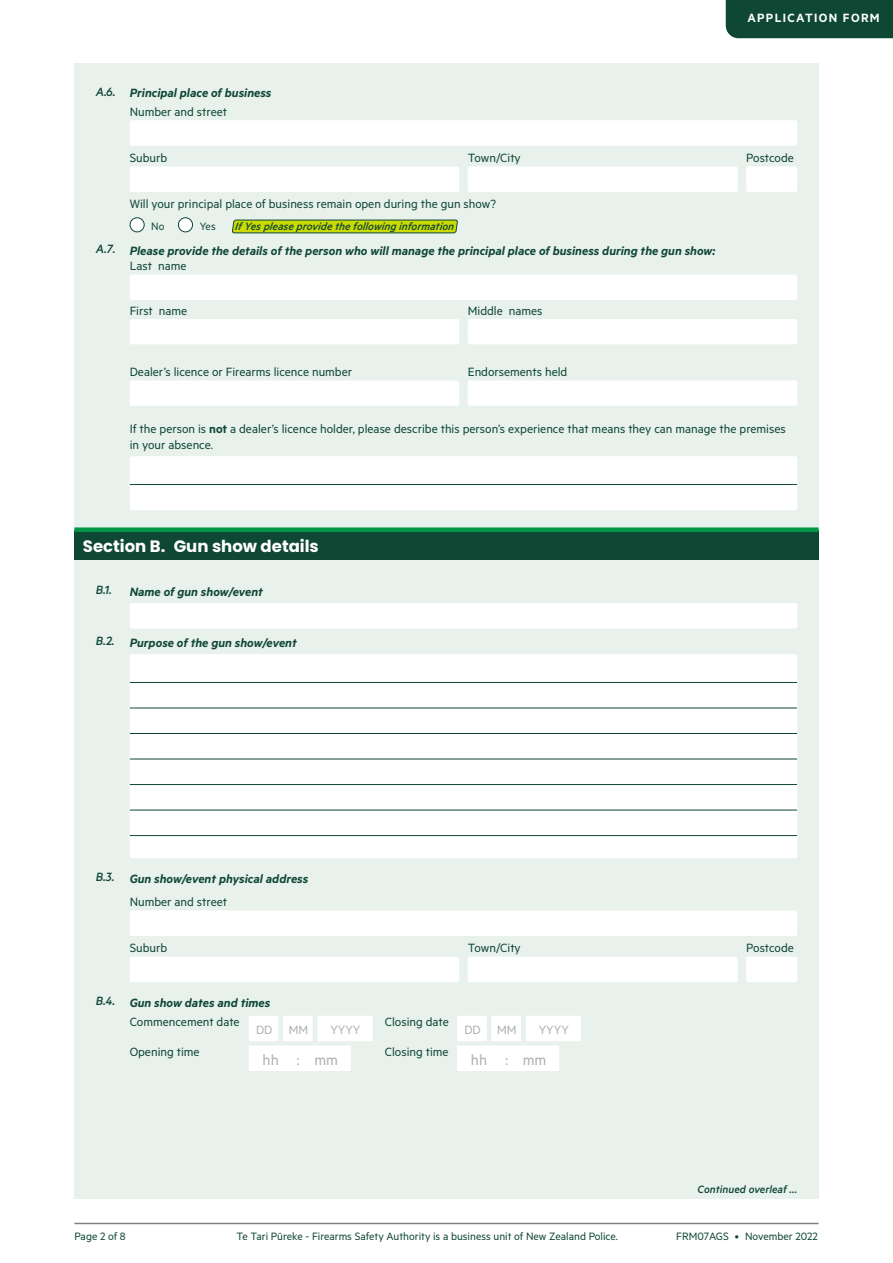
<style>
.page{position:relative;width:893px;height:1263px;background:#fff}
.page>*{position:absolute;margin:0;border:0;box-sizing:border-box;transform-origin:0 0}
.t1{font:700 16.5px "Poppins";color:#fff}
.t2{font:16.5px "Metric";color:#aeafb2}
.t3{font:13.5px/16.2px "Metric";color:#0f4735}
.t4{font:italic 600 13.5px/18.9px "Metric";color:#0f4735}
.t5{font:13.5px "Metric";color:#aeafb2}
.t6{font:600 13.5px "Metric";letter-spacing:.1em;color:#fff}
.t7{font:italic 500 13.5px "Metric";color:#0f4735}
.t8{font:12px "Metric";color:#0f4735}
.t9{font:italic 500 12px "Metric";color:#0f4735}
.s1{font-weight:500}
.s2{font-weight:400;font-style:normal}
.s3{font-weight:600}
</style>
<div class="page">
<div style="left:726px;top:0;width:167px;height:38px;background:#0f4735"></div>
<div style="left:74px;top:64px;width:745px;height:1135px;background:#e8f1ec"></div>
<div style="left:130px;top:120px;width:667px;height:26px;background:#fff;border-radius:2px"></div>
<div style="left:130px;top:166px;width:329px;height:26px;background:#fff;border-radius:2px"></div>
<div style="left:468px;top:166px;width:270px;height:26px;background:#fff;border-radius:2px"></div>
<div style="left:746px;top:166px;width:51px;height:26px;background:#fff;border-radius:2px"></div>
<div style="left:130px;top:218px;width:14px;height:14px;background:#fff;border-radius:50%"></div>
<div style="left:130px;top:217px;width:15px;height:15px;border:1px solid #0f4735;border-radius:50%"></div>
<div style="left:178px;top:218px;width:15px;height:14px;background:#fff;border-radius:50%"></div>
<div style="left:178px;top:217px;width:15px;height:15px;border:1px solid #0f4735;border-radius:50%"></div>
<div style="left:130px;top:274px;width:667px;height:26px;background:#fff;border-radius:2px"></div>
<div style="left:130px;top:319px;width:329px;height:25px;background:#fff;border-radius:2px"></div>
<div style="left:468px;top:319px;width:329px;height:25px;background:#fff;border-radius:2px"></div>
<div style="left:130px;top:380px;width:329px;height:26px;background:#fff;border-radius:2px"></div>
<div style="left:468px;top:380px;width:329px;height:26px;background:#fff;border-radius:2px"></div>
<div style="left:130px;top:456px;width:667px;height:54px;background:#fff;border-radius:2px"></div>
<hr style="left:130px;top:484px;width:667px;height:1px;background:#0f4735">
<div style="left:74px;top:530px;width:745px;height:29px;background:#0f4735"></div>
<div style="left:74px;top:527px;width:745px;height:5px;background:#009846"></div>
<div style="left:130px;top:603px;width:667px;height:25px;background:#fff;border-radius:2px"></div>
<div style="left:130px;top:654px;width:667px;height:204px;background:#fff;border-radius:2px"></div>
<hr style="left:130px;top:682px;width:667px;height:1px;background:#0f4735">
<hr style="left:130px;top:708px;width:667px;height:1px;background:#0f4735">
<hr style="left:130px;top:733px;width:667px;height:1px;background:#0f4735">
<hr style="left:130px;top:759px;width:667px;height:1px;background:#0f4735">
<hr style="left:130px;top:784px;width:667px;height:1px;background:#0f4735">
<hr style="left:130px;top:810px;width:667px;height:1px;background:#0f4735">
<hr style="left:130px;top:835px;width:667px;height:1px;background:#0f4735">
<div style="left:130px;top:910px;width:667px;height:26px;background:#fff;border-radius:2px"></div>
<div style="left:130px;top:957px;width:329px;height:25px;background:#fff;border-radius:2px"></div>
<div style="left:468px;top:957px;width:270px;height:25px;background:#fff;border-radius:2px"></div>
<div style="left:746px;top:957px;width:51px;height:25px;background:#fff;border-radius:2px"></div>
<svg style="left:249px;top:1016px;width:332px;height:55px"></svg>
<svg style="left:232px;top:220px;width:226px;height:13px;background:#b8cb07"></svg>
<hr style="left:74px;top:1223px;width:745px;height:1px;background:#818084">
<p class="t6" style="left:747px;top:10px;width:134px">APPLICATION FORM</p>
<p class="t4" style="left:130px;top:83px;width:143px;text-indent:-34px"><span class="s1">A.6.</span> Principal place of business<br><span class="s2">Number and street</span></p>
<p class="t3" style="left:130px;top:149px;width:39px">Suburb</p>
<p class="t3" style="left:468px;top:149px;width:55px">Town/City</p>
<p class="t3" style="left:746px;top:149px;width:49px">Postcode</p>
<p class="t3" style="left:130px;top:195px;width:368px">Will your principal place of business remain open during the gun show?</p>
<p class="t8" style="left:151px;top:219px;width:15px">No</p>
<p class="t8" style="left:200px;top:219px;width:18px">Yes</p>
<p class="t4" style="left:130px;top:243px;width:587px;line-height:15.3px;text-indent:-34px"><span class="s1">A.7.</span> Please provide the details of the person who will manage the principal place of business during the gun show:<br><span class="s2">Last name</span></p>
<p class="t3" style="left:130px;top:302px;width:59px">First name</p>
<p class="t3" style="left:468px;top:302px;width:76px">Middle names</p>
<p class="t9" style="left:235px;top:219px;width:222px">If Yes p lease p rovide the following information</p>
<p class="t3" style="left:130px;top:363px;width:224px">Dealer’s licence or Firearms licence number</p>
<p class="t3" style="left:468px;top:363px;width:101px">Endorsements held</p>
<p class="t3" style="left:130px;top:420px;width:658px">If the person is <span class="s3">not</span> a dealer’s licence holder, please describe this person’s experience that means they can manage the premises in your absence.</p>
<p class="t1" style="left:83px;top:536px;width:237px">Section B. Gun show details</p>
<p class="t7" style="left:96px;top:582px;width:18px">B.1.</p>
<p class="t4" style="left:130px;top:582px;width:135px">Name of gun show/event</p>
<p class="t4" style="left:96px;top:633px;width:203px"><span class="s1">B.2.</span> Purpose of the gun show/event</p>
<p class="t4" style="left:130px;top:867px;width:180px;line-height:23px;text-indent:-34px"><span class="s1">B.3.</span> Gun show/event physical address<br><span class="s2">Number and street</span></p>
<p class="t3" style="left:130px;top:940px;width:39px">Suburb</p>
<p class="t3" style="left:468px;top:940px;width:55px">Town/City</p>
<p class="t3" style="left:746px;top:940px;width:49px">Postcode</p>
<p class="t4" style="left:96px;top:993px;width:176px;text-align:center"><span class="s1">B.4.</span> Gun show dates and times<br><span class="s2">Commencement date</span></p>
<p class="t5" style="left:256px;top:1022px;width:54px">DD MM</p>
<p class="t5" style="left:330px;top:1022px;width:32px">YYYY</p>
<p class="t3" style="left:130px;top:1043px;width:71px">Opening time</p>
<p class="t2" style="left:263px;top:1050px;width:77px">hh : mm</p>
<p class="t3" style="left:385px;top:1013px;width:66px">Closing date</p>
<p class="t3" style="left:385px;top:1043px;width:65px">Closing time</p>
<p class="t5" style="left:464px;top:1022px;width:54px">DD MM</p>
<p class="t5" style="left:539px;top:1022px;width:32px">YYYY</p>
<p class="t2" style="left:471px;top:1050px;width:77px">hh : mm</p>
<p class="t9" style="left:698px;top:1182px;width:101px">Continued overleaf …</p>
<p class="t8" style="left:74px;top:1229px;width:53px">Page 2 of 8</p>
<p class="t8" style="left:237px;top:1229px;width:383px">Te Tari Pūreke - Firearms Safety Authority is a business unit of New Zealand Police.</p>
<p class="t8" style="left:676px;top:1229px;width:143px">FRM07AGS • November 2022</p>
</div>
